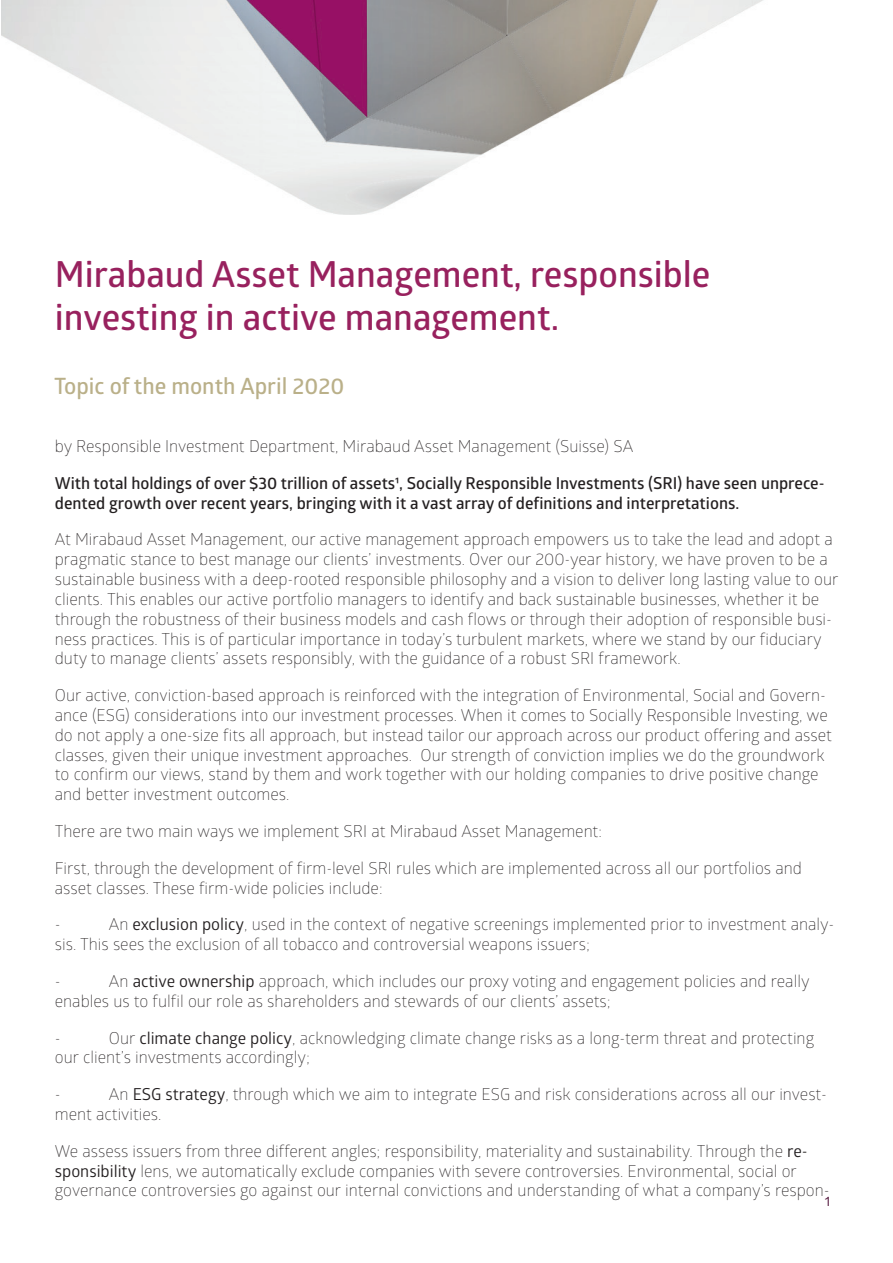
<style>
.page{position:relative;width:893px;height:1263px;background:#fff}
.page>*{position:absolute;margin:0;border:0;box-sizing:border-box;transform-origin:0 0}
.t1{font:600 36px/43.2px "Glober";color:#98215e}
.t2{font:600 22.5px "Glober";color:#bab089}
.t3{font:300 16.5px/19.8px "Glober";color:#231f20}
.t4{font:600 16.5px/19.8px "Glober";color:#231f20}
.t5{font:13.5px "Glober";color:#490830}
.s1{font-weight:400}
</style>
<div class="page">
<img style="left:1px;top:0;width:762px;height:215px">
<h1 class="t1" style="left:55px;top:252px;width:657px">Mirabaud Asset Management, responsible investing in active management.</h1>
<h2 class="t2" style="left:54px;top:371px;width:292px">Topic of the month April 2020</h2>
<p class="t3" style="left:55px;top:435px;width:580px">by Responsible Investment Department, Mirabaud Asset Management (Suisse) SA</p>
<p class="t4" style="left:55px;top:473px;width:771px">With total holdings of over $30 trillion of assets¹, Socially Responsible Investments (SRI) have seen unprece&shy;dented growth over recent years, bringing with it a vast array of definitions and interpretations.</p>
<p class="t3" style="left:55px;top:529px;width:785px">At Mirabaud Asset Management, our active management approach empowers us to take the lead and adopt a pragmatic stance to best manage our clients’ investments. Over our 200-year history, we have proven to be a sustainable business with a deep-rooted responsible philosophy and a vision to deliver long lasting value to our clients. This enables our active portfolio managers to identify and back sustainable businesses, whether it be through the robustness of their business models and cash flows or through their adoption of responsible busi&shy;ness practices. This is of particular importance in today’s turbulent markets, where we stand by our fiduciary duty to manage clients’ assets responsibly, with the guidance of a robust SRI framework.</p>
<p class="t3" style="left:55px;top:685px;width:779px">Our active, conviction-based approach is reinforced with the integration of Environmental, Social and Govern&shy;ance (ESG) considerations into our investment processes. When it comes to Socially Responsible Investing, we do not apply a one-size fits all approach, but instead tailor our approach across our product offering and asset classes, given their unique investment approaches. Our strength of conviction implies we do the groundwork to confirm our views, stand by them and work together with our holding companies to drive positive change and better investment outcomes.</p>
<p class="t3" style="left:55px;top:820px;width:549px">There are two main ways we implement SRI at Mirabaud Asset Management:</p>
<p class="t3" style="left:55px;top:857px;width:749px">First, through the development of firm-level SRI rules which are implemented across all our portfolios and asset classes. These firm-wide policies include:</p>
<p class="t3" style="left:55px;top:914px;width:7px">-</p>
<p class="t3" style="left:55px;top:914px;width:781px;text-indent:54px">An <span class="s1">exclusion policy</span>, used in the context of negative screenings implemented prior to investment analy&shy;sis. This sees the exclusion of all tobacco and controversial weapons issuers;</p>
<p class="t3" style="left:55px;top:970px;width:7px">-</p>
<p class="t3" style="left:55px;top:970px;width:756px;text-indent:54px">An <span class="s1">active ownership</span> approach, which includes our proxy voting and engagement policies and really enables us to fulfil our role as shareholders and stewards of our clients’ assets;</p>
<p class="t3" style="left:55px;top:1027px;width:761px;text-indent:54px">Our <span class="s1">climate change policy</span>, acknowledging climate change risks as a long-term threat and protecting our client’s investments accordingly;</p>
<p class="t3" style="left:55px;top:1084px;width:7px">-</p>
<p class="t3" style="left:55px;top:1084px;width:773px;text-indent:54px">An <span class="s1">ESG strategy</span>, through which we aim to integrate ESG and risk considerations across all our invest&shy;ment activities.</p>
<p class="t3" style="left:55px;top:1140px;width:776px">We assess issuers from three different angles; responsibility, materiality and sustainability. Through the <span class="s1">re&shy;sponsibility</span> lens, we automatically exclude companies with severe controversies. Environmental, social or governance controversies go against our internal convictions and understanding of what a company’s respon-</p>
<p class="t5" style="left:825px;top:1192px;width:7px">1</p>
</div>
